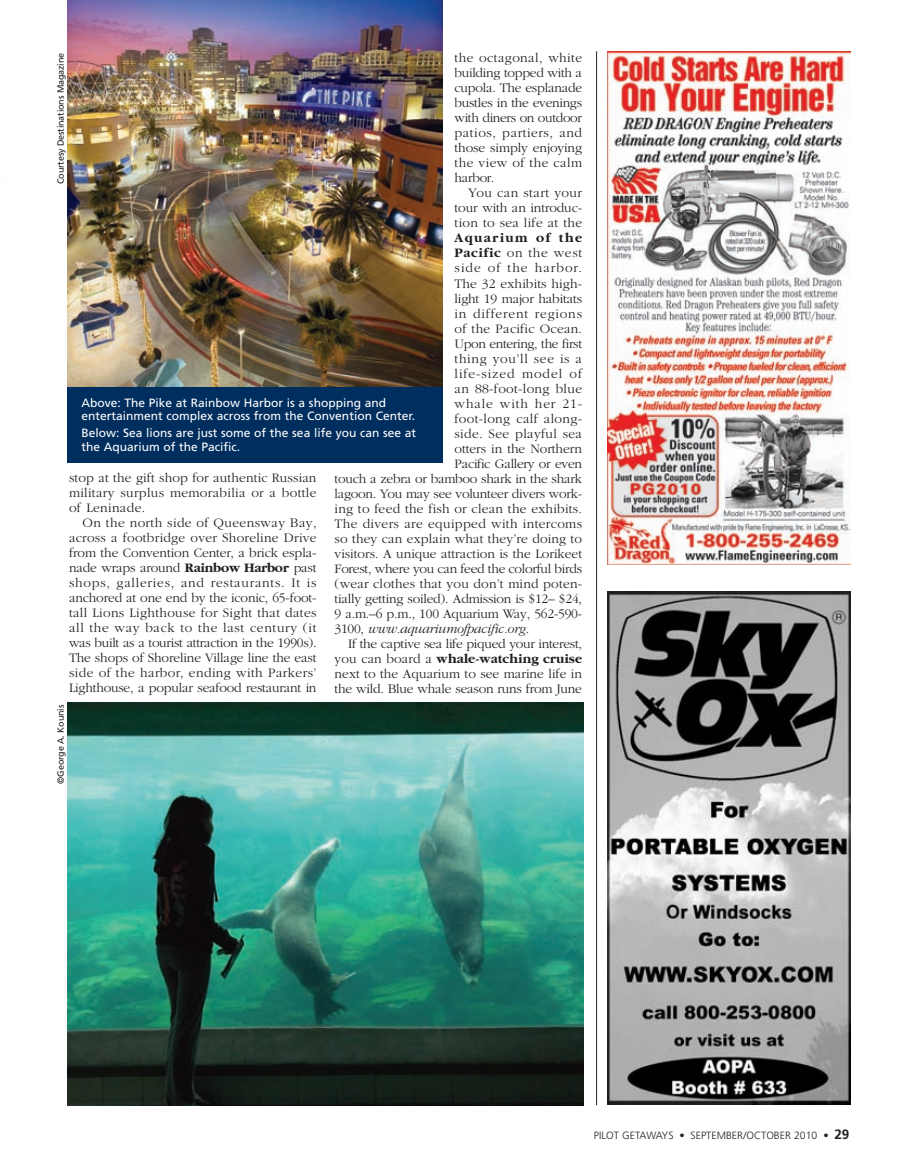
<style>
.page{position:relative;width:905px;height:1170px;background:#fff}
.page>*{position:absolute;margin:0;border:0;box-sizing:border-box;transform-origin:0 0}
.t1{font:300 13.5px/15px "Garamond";letter-spacing:.005em;color:#231f20;text-align:justify}
.t2{font:300 13.5px "Garamond";letter-spacing:-.015em;color:#231f20}
.t3{font:300 13.5px "Garamond";letter-spacing:-.02em;color:#231f20}
.t4{font:300 13.5px "Garamond";letter-spacing:.025em;color:#231f20}
.t5{font:700 13.5px "Garamond";letter-spacing:.005em;color:#231f20}
.t6{font:italic 300 13.5px "Garamond";letter-spacing:-.02em;color:#231f20}
.t7{font:300 13.5px "Garamond";letter-spacing:-.025em;color:#231f20}
.t8{font:300 13.5px "Garamond";letter-spacing:.06em;color:#231f20}
.t9{font:300 13.5px "Garamond";letter-spacing:.05em;color:#231f20}
.t10{font:300 13.5px "Garamond";letter-spacing:.07em;color:#231f20}
.t11{font:300 13.5px "Garamond";letter-spacing:.045em;color:#231f20}
.t12{font:300 13.5px "Garamond";letter-spacing:.075em;color:#231f20}
.t13{font:300 13.5px "Garamond";letter-spacing:.065em;color:#231f20}
.t14{font:700 13.5px "Garamond";letter-spacing:.1em;color:#231f20}
.t15{font:12px/13.5px "Frutiger";color:#fff}
.t16{font:300 10.5px "Frutiger";color:#231f20}
.t17{font:9px "Frutiger";letter-spacing:-.015em;color:#231f20}
.s1{font-weight:700}
.s2{font-style:normal}
.s3{font-weight:300}
.s4{font-weight:700;font-size:13.5px}
</style>
<div class="page">
<hr style="left:0;top:0;width:1px;height:1169px;background:#002e5e">
<img style="left:608px;top:51px;width:243px;height:513px">
<img style="left:608px;top:591px;width:242px;height:513px">
<hr style="left:596px;top:51px;width:1px;height:1053px;background:#231f20">
<img style="left:68px;top:702px;width:515px;height:402px">
<img style="left:68px;top:0;width:374px;height:387px">
<div style="left:68px;top:387px;width:374px;height:76px;background:#002e5e"></div>
<img style="left:0;top:294px;width:1px;height:57px">
<img style="left:0;top:0;width:1px;height:176px">
<div style="left:0;top:183px;width:20px;height:111px;background:#fff"></div>
<p class="t1" style="left:454px;top:52px;width:129px">the octagonal, white building topped with a cupola. The esplanade bustles in the even ings with diners on outdoor patios, partiers, and those simply enjoying the view of the calm harbor.</p>
<p class="t1" style="left:454px;top:187px;width:129px;text-indent:14px">You can start your tour with an introduc&shy;tion to sea life at the</p>
<p class="t14" style="left:454px;top:233px;width:129px">Aquarium of the</p>
<p class="t11" style="left:454px;top:248px;width:129px"><span class="s1">Paci fic</span> on the west</p>
<p class="t12" style="left:454px;top:263px;width:129px">side of the harbor.</p>
<p class="t1" style="left:454px;top:277px;width:129px">The 32 exhibits high-</p>
<p class="t1" style="left:454px;top:292px;width:129px">light 19 major habitats</p>
<p class="t8" style="left:454px;top:308px;width:129px">in different regions</p>
<p class="t1" style="left:454px;top:322px;width:129px">of the Pacific Ocean.</p>
<p class="t7" style="left:454px;top:338px;width:129px">Upon entering, the first</p>
<p class="t9" style="left:454px;top:353px;width:129px">thing you’ll see is a</p>
<p class="t10" style="left:454px;top:368px;width:129px">life-sized model of</p>
<p class="t4" style="left:454px;top:383px;width:129px">an 88-foot-long blue</p>
<p class="t13" style="left:454px;top:398px;width:129px">whale with her 21-</p>
<p class="t4" style="left:454px;top:413px;width:129px">foot-long calf along-</p>
<p class="t4" style="left:454px;top:428px;width:129px">side. See playful sea</p>
<p class="t1" style="left:454px;top:442px;width:129px">otters in the Northern</p>
<p class="t3" style="left:454px;top:458px;width:129px">Pacific Gallery or even</p>
<p class="t2" style="left:334px;top:473px;width:249px">touch a zebra or bamboo shark in the shark</p>
<p class="t3" style="left:334px;top:488px;width:249px">lagoon. You may see volunteer divers work-</p>
<p class="t1" style="left:334px;top:502px;width:249px">ing to feed the fish or clean the exhibits.</p>
<p class="t4" style="left:334px;top:518px;width:249px">The divers are equipped with intercoms</p>
<p class="t1" style="left:334px;top:532px;width:249px">so they can explain what they’re doing to</p>
<p class="t1" style="left:334px;top:547px;width:249px">visitors. A unique attraction is the Lorikeet</p>
<p class="t3" style="left:334px;top:563px;width:249px">Forest, where you can feed the colorful birds</p>
<p class="t1" style="left:334px;top:577px;width:249px">(wear clothes that you don’t mind poten-</p>
<p class="t2" style="left:334px;top:593px;width:249px">tially getting soiled). Admission is $12– $24,</p>
<p class="t2" style="left:334px;top:608px;width:249px">9 a.m.–6 p.m., 100 Aquar ium Way, 562-590-</p>
<p class="t6" style="left:334px;top:623px;width:196px"><span class="s2">3100,</span> www.aquariumofpacific.org<span class="s2">.</span></p>
<p class="t3" style="left:348px;top:638px;width:235px">If the captive sea life piqued your interest,</p>
<p class="t5" style="left:334px;top:653px;width:249px"><span class="s3">you can board a</span> whale-watching cruise</p>
<p class="t1" style="left:334px;top:667px;width:249px">next to the Aquarium to see marine life in</p>
<p class="t2" style="left:334px;top:683px;width:249px">the wild. Blue whale season runs from June</p>
<p class="t17" style="left:57px;top:184px;width:133px;rotate:-90deg">Courtesy Destinations Magazine</p>
<p class="t15" style="left:81px;top:397px;width:335px">Above: The Pike at Rainbow Harbor is a shopping and entertainment complex across from the Convention Center.</p>
<p class="t15" style="left:81px;top:427px;width:336px">Below: Sea lions are just some of the sea life you can see at the Aquarium of the Pacific.</p>
<p class="t1" style="left:69px;top:471px;width:249px">stop at the gift shop for authentic Russian military surplus memorabilia or a bottle of Leninade.</p>
<p class="t1" style="left:69px;top:516px;width:249px;text-indent:14px">On the north side of Queensway Bay, across a footbridge over Shoreline Drive from the Convention Center, a brick espla - nade wraps around <span class="s1">Rainbow Harbor</span> past shops, galleries, and restaurants. It is anchored at one end by the iconic, 65-foot&shy;tall Lions Lighthouse for Sight that dates all the way back to the last century (it was built as a tourist attraction in the 1990s).<br>The shops of Shoreline Village line the east side of the harbor, ending with Parkers’ Lighthouse, a popular seafood restaurant in</p>
<p class="t17" style="left:57px;top:783px;width:80px;rotate:-90deg">©George A. Kounis</p>
<p class="t16" style="left:594px;top:1130px;width:257px">PILOT GETAWAYS • SEPTEMBER/OCTOBER 2010 <span class="s1">•</span> <span class="s4">29</span></p>
</div>
